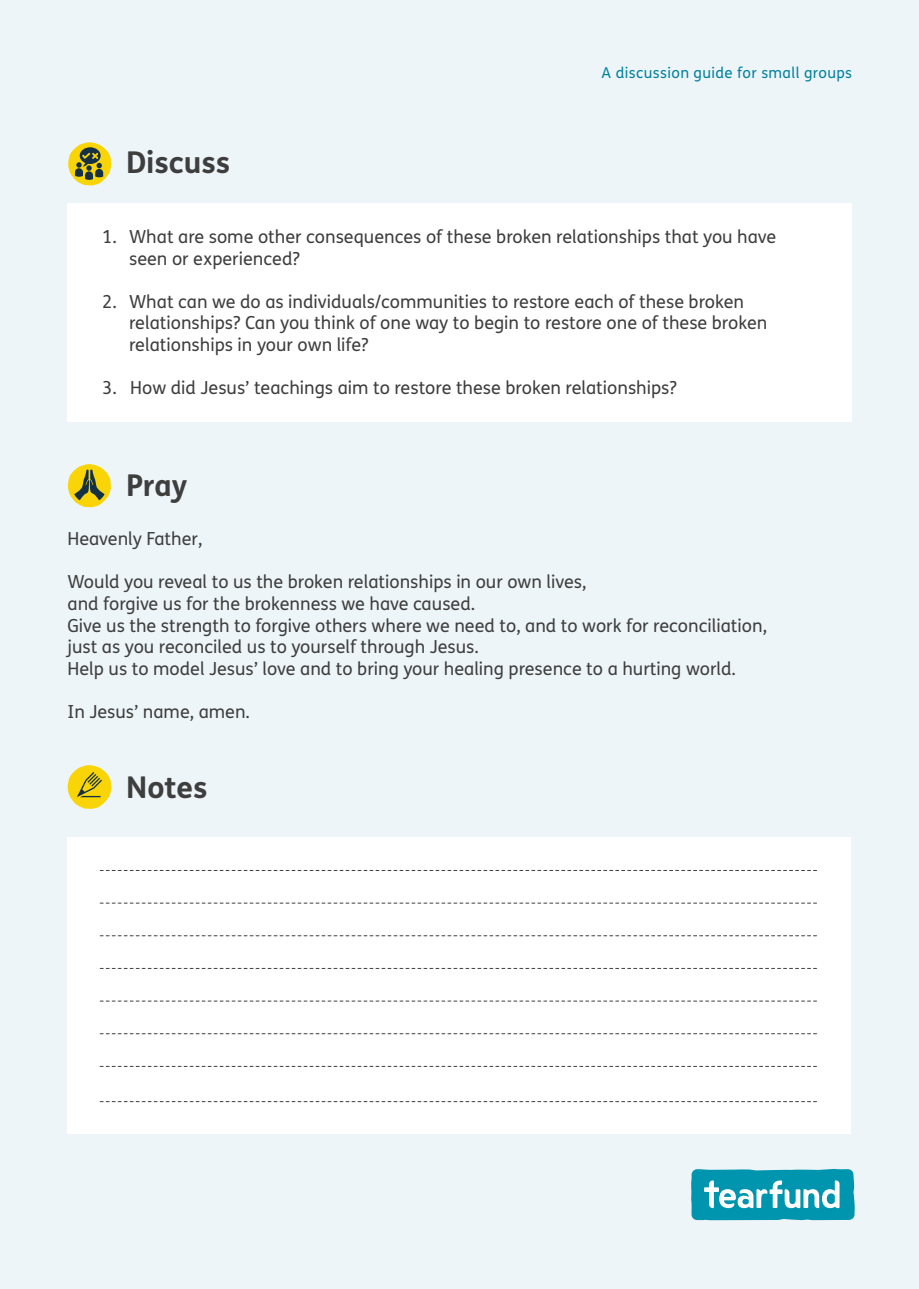
<style>
.page{position:relative;width:919px;height:1289px;background:#fff}
.page>*{position:absolute;margin:0;border:0;box-sizing:border-box;transform-origin:0 0}
.t1{font:700 30px "FS Me";color:#3e3e3f}
.t2{font:18px/21.6px "FS Me";color:#3e3e3f}
.t3{font:15px "FS Me";letter-spacing:.025em;color:#00819f}
</style>
<div class="page">
<div style="left:0;top:0;width:918px;height:1288px;background:#eef5f8"></div>
<div style="left:67px;top:203px;width:784px;height:218px;background:#fff"></div>
<svg style="left:691px;top:1168px;width:163px;height:52px;background:#36abbf"></svg>
<svg style="left:67px;top:464px;width:44px;height:43px"></svg>
<svg style="left:68px;top:142px;width:43px;height:43px"></svg>
<div style="left:67px;top:837px;width:783px;height:296px;background:#fff"></div>
<svg style="left:100px;top:902px;width:716px;height:1px"></svg>
<svg style="left:100px;top:935px;width:716px;height:1px"></svg>
<svg style="left:100px;top:968px;width:716px;height:1px"></svg>
<svg style="left:100px;top:1000px;width:716px;height:1px"></svg>
<svg style="left:100px;top:1033px;width:716px;height:1px"></svg>
<svg style="left:100px;top:870px;width:716px;height:1px"></svg>
<svg style="left:100px;top:1065px;width:716px;height:1px"></svg>
<svg style="left:67px;top:765px;width:44px;height:43px"></svg>
<svg style="left:100px;top:1101px;width:716px;height:1px"></svg>
<h1 class="t1" style="left:126px;top:140px;width:106px">Discuss</h1>
<p class="t3" style="left:601px;top:62px;width:252px">A discussion guide for small groups</p>
<p class="t2" style="left:129px;top:225px;width:648px;text-indent:-27px">1. What are some other consequences of these broken relationships that you have seen or experienced?</p>
<p class="t2" style="left:129px;top:290px;width:639px;text-indent:-27px">2. What can we do as individuals/communities to restore each of these broken relationships? Can you think of one way to begin to restore one of these broken relationships in your own life?</p>
<p class="t2" style="left:102px;top:377px;width:576px">3. How did Jesus’ teachings aim to restore these broken relationships?</p>
<h1 class="t1" style="left:126px;top:462px;width:63px">Pray</h1>
<p class="t2" style="left:68px;top:527px;width:136px">Heavenly Father,</p>
<p class="t2" style="left:68px;top:571px;width:701px">Would you reveal to us the broken relationships in our own lives,<br>and forgive us for the brokenness we have caused.<br>Give us the strength to forgive others where we need to, and to work for reconciliation, just as you reconciled us to yourself through Jesus.<br>Help us to model Jesus’ love and to bring your healing presence to a hurting world.</p>
<p class="t2" style="left:68px;top:700px;width:184px">In Jesus’ name, amen.</p>
<h1 class="t1" style="left:126px;top:763px;width:83px">Notes</h1>
</div>
